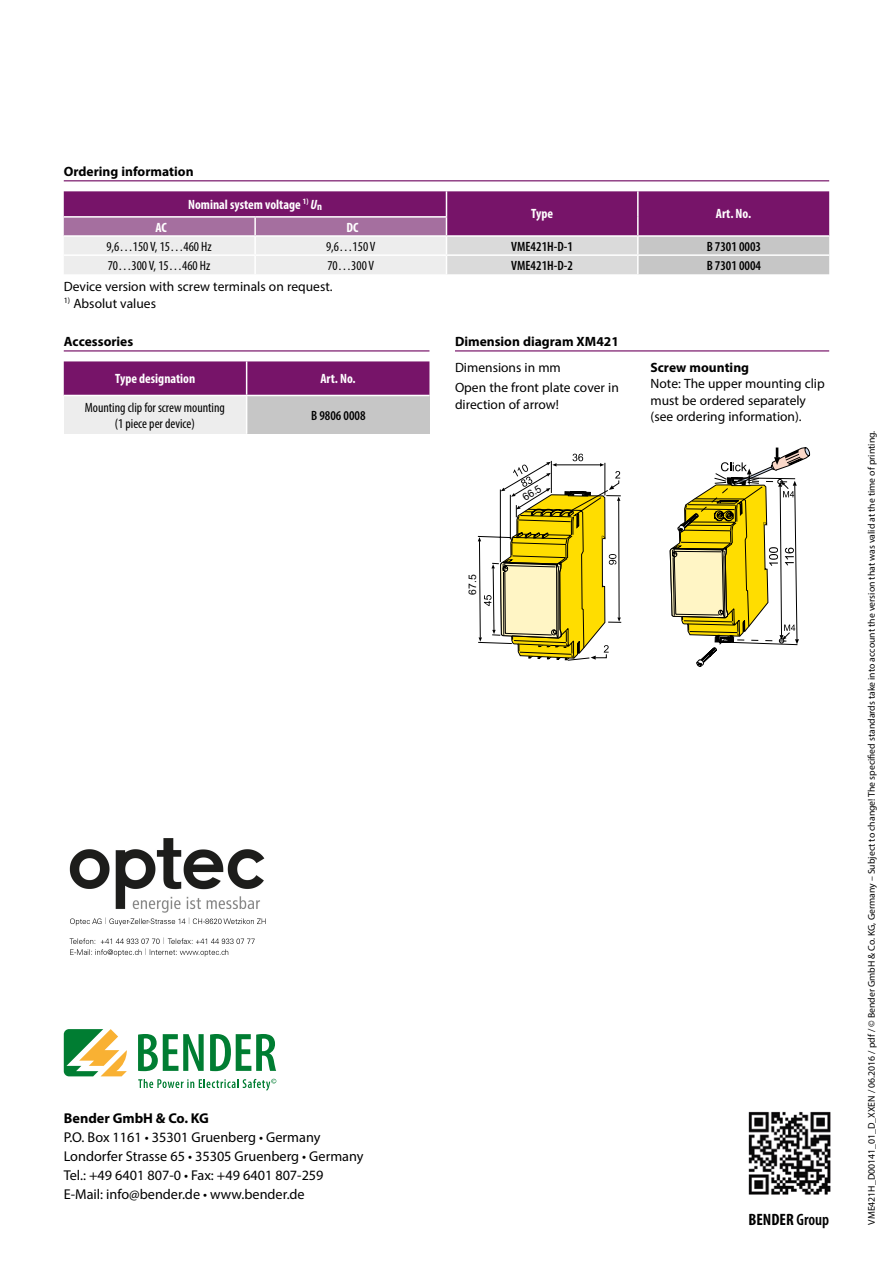
<style>
.page{position:relative;width:893px;height:1263px;background:#fff}
.page>*{position:absolute;margin:0;border:0;box-sizing:border-box;transform-origin:0 0}
.t1{font:700 condensed 16.5px "Myriad Pro";color:#000}
.t2{font:14.25px/19px "Myriad Pro";color:#000}
.t3{font:700 14.25px "Myriad Pro";color:#000}
.t4{font:13.5px/16.5px "Myriad Pro";color:#000}
.t5{font:condensed 13.5px/16.5px "Myriad Pro";color:#000;text-align:center}
.t6{font:700 13.5px "Myriad Pro";color:#000}
.t7{font:700 condensed 13.5px "Myriad Pro";color:#fff}
.t8{font:600 condensed 13.5px "Myriad Pro";color:#000}
.t9{font:10.35px "Arial";color:#000}
.t10{font:9.75px "Myriad Pro";color:#000}
.s1{font-style:italic}
.s2{font-weight:600}
</style>
<div class="page">
<hr style="left:455px;top:350px;width:374px;height:1px;background:#771469">
<svg style="left:477px;top:453px;width:144px;height:208px"></svg>
<svg style="left:670px;top:447px;width:140px;height:220px"></svg>
<svg style="left:64px;top:191px;width:765px;height:83px;background:#af80a9"></svg>
<div style="left:64px;top:361px;width:365px;height:34px;background:#771469"></div>
<div style="left:64px;top:395px;width:183px;height:39px;background:#ededed"></div>
<div style="left:247px;top:395px;width:182px;height:39px;background:#c6c6c6"></div>
<hr style="left:246px;top:361px;width:1px;height:34px;background:#fff">
<hr style="left:64px;top:395px;width:183px;height:1px;background:#fff">
<hr style="left:247px;top:395px;width:182px;height:1px;background:#fff">
<hr style="left:246px;top:396px;width:1px;height:38px;background:#fff">
<hr style="left:64px;top:350px;width:365px;height:1px;background:#771469">
<hr style="left:64px;top:180px;width:765px;height:1px;background:#771469">
<svg style="left:138px;top:1079px;width:138px;height:12px"></svg>
<svg style="left:138px;top:1034px;width:66px;height:37px"></svg>
<svg style="left:210px;top:1034px;width:66px;height:37px"></svg>
<svg style="left:64px;top:1029px;width:63px;height:47px"></svg>
<img style="left:748px;top:1111px;width:83px;height:84px">
<img style="left:69px;top:838px;width:197px;height:119px">
<p class="t6" style="left:64px;top:163px;width:131px">Ordering information</p>
<p class="t7" style="left:188px;top:196px;width:135px">Nominal system voltage <sup>1)</sup> <span class="s1">U</span><sub>n</sub></p>
<p class="t7" style="left:531px;top:205px;width:23px">Type</p>
<p class="t7" style="left:716px;top:205px;width:37px">Art. No.</p>
<p class="t7" style="left:156px;top:219px;width:13px">AC</p>
<p class="t7" style="left:347px;top:219px;width:13px">DC</p>
<p class="t5" style="left:106px;top:238px;width:107px">9,6…150 V, 15…460 Hz</p>
<p class="t5" style="left:326px;top:238px;width:51px">9,6…150 V</p>
<p class="t8" style="left:511px;top:239px;width:63px">VME421H-D-1</p>
<p class="t8" style="left:707px;top:239px;width:56px">B 7301 0003</p>
<p class="t5" style="left:108px;top:257px;width:104px">70…300 V, 15…460 Hz</p>
<p class="t5" style="left:327px;top:257px;width:48px">70…300 V</p>
<p class="t8" style="left:511px;top:258px;width:63px">VME421H-D-2</p>
<p class="t8" style="left:707px;top:258px;width:56px">B 7301 0004</p>
<p class="t4" style="left:64px;top:278px;width:270px">Device version with screw terminals on request.</p>
<p class="t4" style="left:64px;top:295px;width:94px"><sup>1)</sup> Absolut values</p>
<p class="t6" style="left:64px;top:333px;width:71px">Accessories</p>
<p class="t7" style="left:115px;top:370px;width:82px">Type designation</p>
<p class="t7" style="left:320px;top:370px;width:37px">Art. No.</p>
<p class="t5" style="left:85px;top:399px;width:142px">Mounting clip for screw mounting (1 piece per device)</p>
<p class="t8" style="left:311px;top:408px;width:56px">B 9806 0008</p>
<p class="t6" style="left:455px;top:333px;width:165px">Dimension diagram XM421</p>
<p class="t4" style="left:455px;top:356px;width:165px;line-height:20.7px">Dimensions in mm<br>Open the front plate cover in</p>
<p class="t4" style="left:455px;top:396px;width:105px">direction of arrow!</p>
<p class="t9" style="left:466px;top:595px;width:22px;rotate:-90deg">67.5</p>
<p class="t9" style="left:520px;top:493px;width:22px;rotate:-33deg">66.5</p>
<p class="t6" style="left:651px;top:358px;width:100px">Screw mounting</p>
<p class="t4" style="left:651px;top:375px;width:176px">Note: The upper mounting clip must be ordered separately (see ordering information).</p>
<p class="t3" style="left:64px;top:1108px;width:147px">Bender GmbH &amp; Co. KG</p>
<p class="t2" style="left:64px;top:1127px;width:301px">P.O. Box 1161 • 35301 Gruenberg • Germany Londorfer Strasse 65 • 35305 Gruenberg • Germany Tel.: +49 6401 807-0 • Fax: +49 6401 807-259<br>E-Mail: info@bender.de • www.bender.de</p>
<p class="t1" style="left:748px;top:1209px;width:82px">BENDER <span class="s2">Group</span></p>
<p class="t10" style="left:865px;top:1225px;width:795px;rotate:-90deg">VME421H_D00141_01_D_XXEN / 06.2016 / pdf / © Bender GmbH &amp; Co. KG, Germany – Subject to change! The specified standards take into account the version that was valid at the time of printing.</p>
</div>
